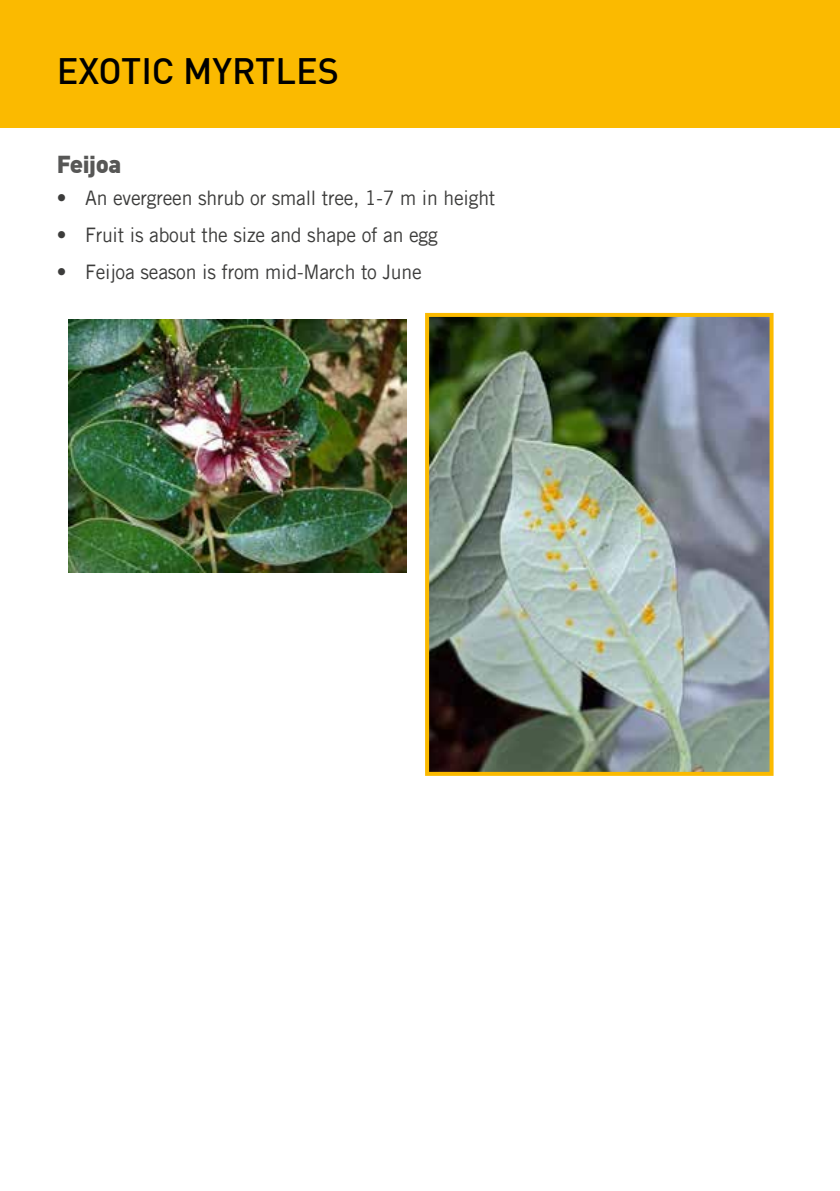
<style>
.page{position:relative;width:840px;height:1191px;background:#fff}
.page>*{position:absolute;margin:0;border:0;box-sizing:border-box;transform-origin:0 0}
._1_big_heading{font:500 36px "DIN";color:#000}
._2_body_heading_2{font:900 24px "DIN";letter-spacing:-.02em;color:#575756}
.t1{font:20px "Trade Gothic LT Std";letter-spacing:-.01em;color:#3c3c3b}
</style>
<div class="page">
<div style="left:0;top:0;width:839px;height:128px;background:#fbba00"></div>
<img style="left:68px;top:319px;width:338px;height:253px">
<img style="left:430px;top:318px;width:338px;height:453px">
<div style="left:425px;top:313px;width:348px;height:463px;border:4px solid #fbba00"></div>
<p class="_1_big_heading" style="left:57px;top:48px;width:283px">EXOTIC MYRTLES</p>
<p class="_2_body_heading_2" style="left:57px;top:148px;width:66px">Feijoa</p>
<p class="t1" style="left:57px;top:185px;width:440px">• An evergreen shrub or small tree, 1-7 m in height</p>
<p class="t1" style="left:57px;top:223px;width:382px">• Fruit is about the size and shape of an egg</p>
<p class="t1" style="left:57px;top:260px;width:366px">• Feijoa season is from mid-March to June</p>
</div>
